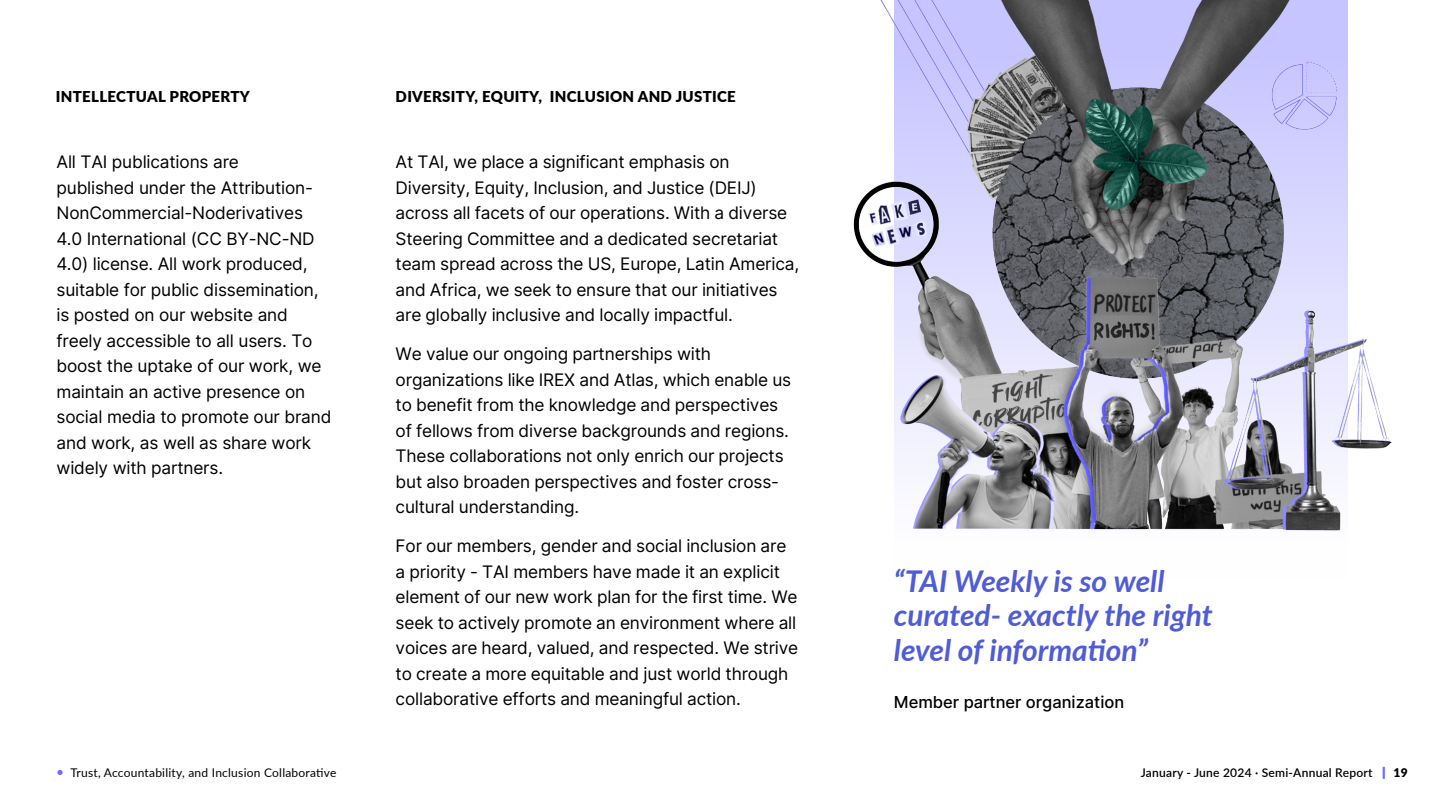
<style>
.page{position:relative;width:1440px;height:810px;background:#fff}
.page>*{position:absolute;margin:0;border:0;box-sizing:border-box;transform-origin:0 0}
.t1{font:italic 700 30px/34.5px "Lato";color:#4f5cd6}
.t2{font:17.25px/25.5px "Inter";letter-spacing:-.01em;color:#000}
.t3{font:16.5px "Inter";color:#000}
.t4{font:900 15px "Lato";letter-spacing:.02em;color:#000}
.t5{font:12px "Lato";letter-spacing:.02em;color:#000}
.t6{font:600 12px "Lato";letter-spacing:.02em;color:#000}
.t7{font:900 12px "Lato";color:#000}
</style>
<div class="page">
<svg style="left:1383px;top:767px;width:2px;height:12px"></svg>
<svg style="left:57px;top:770px;width:6px;height:5px"></svg>
<svg style="left:1337px;top:0;width:11px;height:179px;background:#cbc9ff"></svg>
<img style="left:880px;top:0;width:457px;height:179px">
<img style="left:853px;top:179px;width:539px;height:352px">
<p class="t4" style="left:56px;top:85px;width:196px">INTELLECTUAL PROPERTY</p>
<p class="t4" style="left:396px;top:85px;width:342px">DIVERSITY, EQUITY, INCLUSION AND JUSTICE</p>
<p class="t2" style="left:57px;top:149px;width:276px">All TAI publications are<br>published under the Attribution-<br>NonCommercial-Noderivatives<br>4.0 International (CC BY-NC-ND<br>4.0) license. All work produced, suitable for public dissemination, is posted on our website and freely accessible to all users. To boost the uptake of our work, we maintain an active presence on social media to promote our brand and work, as well as share work widely with partners.</p>
<p class="t2" style="left:396px;top:149px;width:405px">At TAI, we place a significant emphasis on Diversity, Equity, Inclusion, and Justice (DEIJ) across all facets of our operations. With a diverse Steering Committee and a dedicated secretariat team spread across the US, Europe, Latin America, and Africa, we seek to ensure that our initiatives are globally inclusive and locally impactful.</p>
<p class="t2" style="left:396px;top:341px;width:397px">We value our ongoing partnerships with organizations like IREX and Atlas, which enable us to benefit from the knowledge and perspectives of fellows from diverse backgrounds and regions.<br>These collaborations not only enrich our projects but also broaden perspectives and foster cross&shy;cultural understanding.</p>
<p class="t2" style="left:396px;top:533px;width:404px">For our members, gender and social inclusion are a priority - TAI members have made it an explicit element of our new work plan for the first time. We seek to actively promote an environment where all voices are heard, valued, and respected. We strive to create a more equitable and just world through collaborative efforts and meaningful action.</p>
<h1 class="t1" style="left:894px;top:562px;width:320px">“TAI Weekly is so well curated- exactly the right level of information”</h1>
<p class="t3" style="left:894px;top:690px;width:232px">Member partner organization</p>
<p class="t5" style="left:70px;top:764px;width:267px">Trust, Accountability, and Inclusion Collaborative</p>
<p class="t6" style="left:1141px;top:763px;width:233px">January - June 2024 · Semi-Annual Report</p>
<p class="t7" style="left:1394px;top:763px;width:16px">19</p>
</div>
